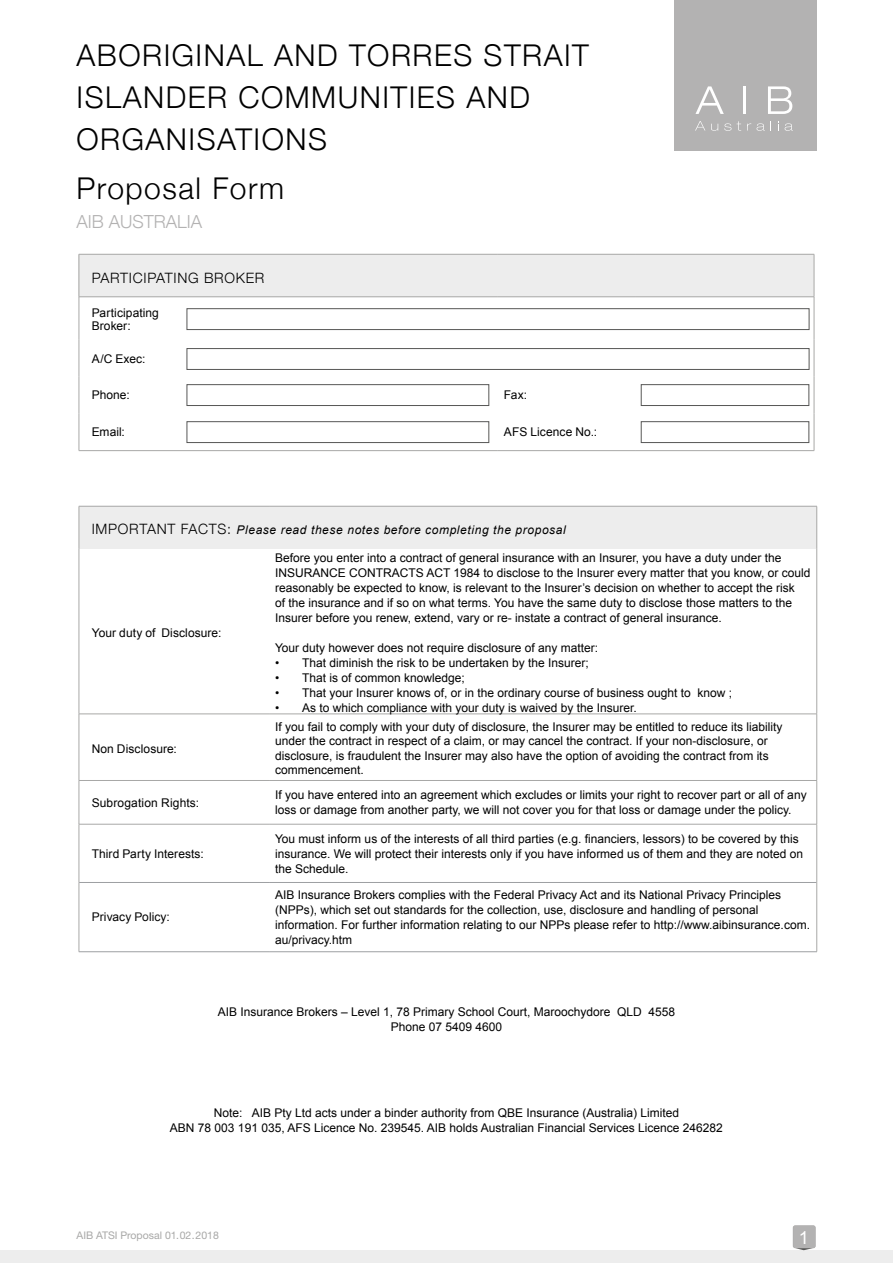
<style>
.page{position:relative;width:893px;height:1263px;background:#fff}
.page>*{position:absolute;margin:0;border:0;box-sizing:border-box;transform-origin:0 0}
.t1{font:300 30px/42px "Helvetica Neue";letter-spacing:.05em;color:#000}
.t2{font:300 18px "Helvetica Neue";color:#b3b2b2}
.t3{font:18px "Arial";color:#fff}
.t4{font:300 14.25px "Helvetica Neue";letter-spacing:.05em;color:#000}
.t5{font:12px/15px "Arial";color:#000}
.t6{font:italic 12px "Arial";letter-spacing:.05em;color:#000}
.t7{font:10.5px "Helvetica Neue LT Std";color:#a8a8a7}
.s1{font-family:"Helvetica Neue";font-weight:300;font-style:normal;font-size:14.25px}
</style>
<div class="page">
<div style="left:0;top:1250px;width:893px;height:13px;background:#ededed"></div>
<svg style="left:793px;top:1225px;width:23px;height:23px"></svg>
<div style="left:793px;top:1225px;width:22px;height:23px;background:#b3b2b2;border-radius:2px"></div>
<svg style="left:795px;top:1248px;width:18px;height:2px"></svg>
<div style="left:674px;top:0;width:143px;height:151px;background:#b3b2b2"></div>
<svg style="left:785px;top:123px;width:8px;height:8px"></svg>
<svg style="left:768px;top:86px;width:24px;height:28px"></svg>
<svg style="left:747px;top:121px;width:24px;height:10px"></svg>
<hr style="left:743px;top:86px;width:3px;height:28px;background:#fff">
<svg style="left:695px;top:86px;width:29px;height:28px"></svg>
<svg style="left:695px;top:121px;width:10px;height:10px"></svg>
<svg style="left:711px;top:124px;width:7px;height:7px"></svg>
<svg style="left:724px;top:121px;width:17px;height:10px"></svg>
<div style="left:79px;top:506px;width:738px;height:43px;background:#ededed"></div>
<hr style="left:79px;top:506px;width:190px;height:1px;background:#a8a8a7">
<hr style="left:79px;top:506px;width:1px;height:43px;background:#a8a8a7">
<hr style="left:269px;top:506px;width:548px;height:1px;background:#a8a8a7">
<hr style="left:816px;top:506px;width:1px;height:43px;background:#a8a8a7">
<hr style="left:79px;top:549px;width:1px;height:165px;background:#a8a8a7">
<hr style="left:79px;top:714px;width:1px;height:66px;background:#a8a8a7">
<hr style="left:79px;top:781px;width:1px;height:43px;background:#a8a8a7">
<hr style="left:79px;top:824px;width:1px;height:58px;background:#a8a8a7">
<hr style="left:79px;top:882px;width:1px;height:69px;background:#a8a8a7">
<hr style="left:79px;top:882px;width:190px;height:1px;background:#9d9fa2">
<hr style="left:269px;top:882px;width:548px;height:1px;background:#9d9fa2">
<hr style="left:79px;top:951px;width:190px;height:1px;background:#9d9fa2">
<hr style="left:269px;top:951px;width:548px;height:1px;background:#9d9fa2">
<hr style="left:816px;top:549px;width:1px;height:165px;background:#a8a8a7">
<hr style="left:816px;top:714px;width:1px;height:66px;background:#a8a8a7">
<hr style="left:816px;top:781px;width:1px;height:43px;background:#a8a8a7">
<hr style="left:816px;top:824px;width:1px;height:58px;background:#a8a8a7">
<hr style="left:816px;top:882px;width:1px;height:69px;background:#a8a8a7">
<hr style="left:79px;top:714px;width:190px;height:1px;background:#a8a8a7">
<hr style="left:269px;top:714px;width:548px;height:1px;background:#a8a8a7">
<hr style="left:79px;top:780px;width:190px;height:1px;background:#a8a8a7">
<hr style="left:269px;top:780px;width:548px;height:1px;background:#a8a8a7">
<hr style="left:79px;top:824px;width:190px;height:1px;background:#a8a8a7">
<hr style="left:269px;top:824px;width:548px;height:1px;background:#a8a8a7">
<div style="left:79px;top:254px;width:735px;height:43px;background:#ededed"></div>
<hr style="left:79px;top:254px;width:95px;height:1px;background:#a8a8a7">
<hr style="left:79px;top:254px;width:1px;height:43px;background:#a8a8a7">
<hr style="left:174px;top:254px;width:324px;height:1px;background:#a8a8a7">
<hr style="left:498px;top:254px;width:137px;height:1px;background:#a8a8a7">
<hr style="left:635px;top:254px;width:179px;height:1px;background:#a8a8a7">
<hr style="left:814px;top:254px;width:1px;height:43px;background:#a8a8a7">
<hr style="left:79px;top:297px;width:95px;height:1px;background:#a8a8a7">
<hr style="left:79px;top:297px;width:1px;height:42px;background:#a8a8a7">
<hr style="left:174px;top:297px;width:324px;height:1px;background:#a8a8a7">
<hr style="left:498px;top:297px;width:137px;height:1px;background:#a8a8a7">
<hr style="left:635px;top:297px;width:179px;height:1px;background:#a8a8a7">
<hr style="left:814px;top:297px;width:1px;height:42px;background:#a8a8a7">
<hr style="left:79px;top:339px;width:1px;height:38px;background:#a8a8a7">
<hr style="left:814px;top:339px;width:1px;height:38px;background:#a8a8a7">
<hr style="left:79px;top:377px;width:1px;height:37px;background:#a8a8a7">
<hr style="left:814px;top:377px;width:1px;height:37px;background:#a8a8a7">
<hr style="left:79px;top:414px;width:1px;height:36px;background:#a8a8a7">
<hr style="left:814px;top:414px;width:1px;height:36px;background:#a8a8a7">
<hr style="left:79px;top:450px;width:95px;height:1px;background:#a8a8a7">
<hr style="left:174px;top:450px;width:324px;height:1px;background:#a8a8a7">
<hr style="left:498px;top:450px;width:137px;height:1px;background:#a8a8a7">
<hr style="left:635px;top:450px;width:179px;height:1px;background:#a8a8a7">
<div style="left:187px;top:308px;width:622px;height:22px;background:#fff;border:1px solid #575756"></div>
<div style="left:187px;top:348px;width:622px;height:22px;background:#fff;border:1px solid #575756"></div>
<div style="left:187px;top:384px;width:302px;height:22px;background:#fff;border:1px solid #575756"></div>
<div style="left:641px;top:384px;width:168px;height:22px;background:#fff;border:1px solid #575756"></div>
<div style="left:187px;top:421px;width:302px;height:22px;background:#fff;border:1px solid #575756"></div>
<div style="left:641px;top:421px;width:168px;height:22px;background:#fff;border:1px solid #575756"></div>
<h1 class="t1" style="left:77px;top:34px;width:514px">ABORIGINAL AND TORRES STRAIT<br>ISLANDER COMMUNITIES AND<br>ORGANISATIONS</h1>
<h1 class="t1" style="left:77px;top:166px;width:209px">Proposal Form</h1>
<h2 class="t2" style="left:77px;top:210px;width:127px">AIB AUSTRALIA</h2>
<p class="t4" style="left:92px;top:270px;width:174px">PARTICIPATING BROKER</p>
<p class="t5" style="left:92px;top:306px;width:69px;line-height:13.5px">Participating<br>Broker:</p>
<p class="t5" style="left:92px;top:352px;width:55px">A/C Exec:</p>
<p class="t5" style="left:92px;top:388px;width:40px">Phone:</p>
<p class="t5" style="left:504px;top:388px;width:25px">Fax:</p>
<p class="t5" style="left:92px;top:425px;width:35px">Email:</p>
<p class="t5" style="left:504px;top:425px;width:95px">AFS Licence No.:</p>
<p class="t6" style="left:92px;top:522px;width:476px"><span class="s1">IMPORTANT FACTS:</span> Please read these notes before completing the proposal</p>
<p class="t5" style="left:92px;top:625px;width:131px">Your duty of Disclosure:</p>
<p class="t5" style="left:92px;top:741px;width:87px">Non Disclosure:</p>
<p class="t5" style="left:275px;top:550px;width:537px">Before you enter into a contract of general insurance with an Insurer, you have a duty under the INSURANCE CONTRACTS ACT 1984 to disclose to the Insurer every matter that you know, or could reasonably be expected to know, is relevant to the Insurer’s decision on whether to accept the risk<br>of the insurance and if so on what terms. You have the same duty to disclose those matters to the Insurer before you renew, extend, vary or re- instate a contract of general insurance.</p>
<p class="t5" style="left:275px;top:640px;width:325px">Your duty however does not require disclosure of any matter:</p>
<p class="t5" style="left:275px;top:655px;width:315px">• That diminish the risk to be undertaken by the Insurer;</p>
<p class="t5" style="left:275px;top:670px;width:191px">• That is of common knowledge;</p>
<p class="t5" style="left:275px;top:685px;width:459px">• That your Insurer knows of, or in the ordinary course of business ought to know ;</p>
<p class="t5" style="left:275px;top:700px;width:363px">• As to which compliance with your duty is waived by the Insurer.</p>
<p class="t5" style="left:275px;top:720px;width:509px;line-height:14.4px">If you fail to comply with your duty of disclosure, the Insurer may be entitled to reduce its liability under the contract in respect of a claim, or may cancel the contract. If your non-disclosure, or disclosure, is fraudulent the Insurer may also have the option of avoiding the contract from its commencement.</p>
<p class="t5" style="left:92px;top:795px;width:109px">Subrogation Rights:</p>
<p class="t5" style="left:275px;top:788px;width:533px">If you have entered into an agreement which excludes or limits your right to recover part or all of any loss or damage from another party, we will not cover you for that loss or damage under the policy.</p>
<p class="t5" style="left:92px;top:846px;width:114px">Third Party Interests:</p>
<p class="t5" style="left:275px;top:831px;width:530px">You must inform us of the interests of all third parties (e.g. financiers, lessors) to be covered by this insurance. We will protect their interests only if you have informed us of them and they are noted on the Schedule.</p>
<p class="t5" style="left:92px;top:910px;width:80px">Privacy Policy:</p>
<p class="t5" style="left:275px;top:887px;width:536px">AIB Insurance Brokers complies with the Federal Privacy Act and its National Privacy Principles (NPPs), which set out standards for the collection, use, disclosure and handling of personal information. For further information relating to our NPPs please refer to http://www.aibinsurance.com. au/privacy.htm</p>
<p class="t5" style="left:218px;top:1004px;width:459px;text-align:center">AIB Insurance Brokers – Level 1, 78 Primary School Court, Maroochydore QLD 4558<br>Phone 07 5409 4600</p>
<p class="t5" style="left:170px;top:1105px;width:554px;text-align:center">Note: AIB Pty Ltd acts under a binder authority from QBE Insurance (Australia) Limited<br>ABN 78 003 191 035, AFS Licence No. 239545. AIB holds Australian Financial Services Licence 246282</p>
<p class="t7" style="left:77px;top:1228px;width:144px">AIB ATSI Proposal 01.02.2018</p>
<h2 class="t3" style="left:799px;top:1226px;width:12px">1</h2>
</div>
